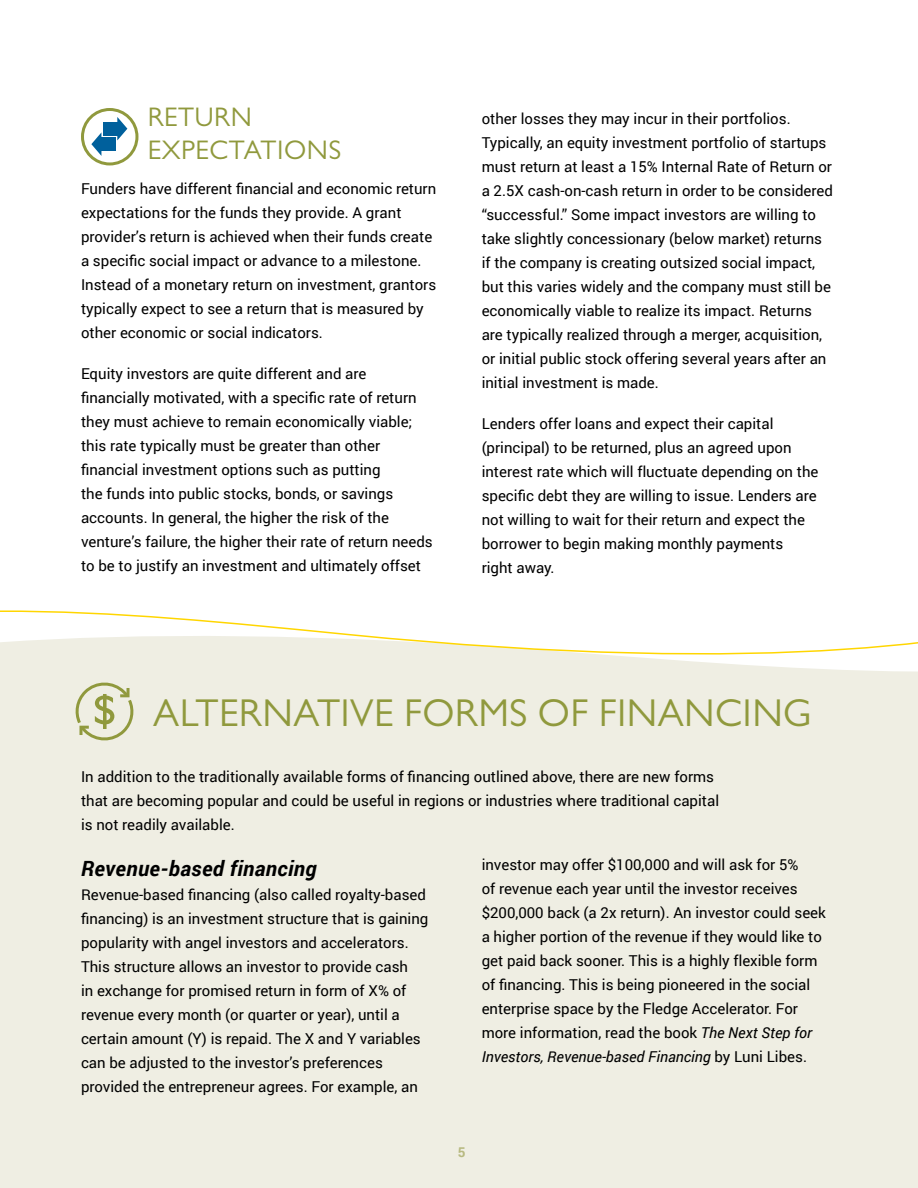
<style>
.page{position:relative;width:918px;height:1188px;background:#fff}
.page>*{position:absolute;margin:0;border:0;box-sizing:border-box;transform-origin:0 0}
.t1{font:39px "Gill Sans MT Pro";letter-spacing:.01em;color:#90993d}
.SH_1{font:27px/32.4px "Gill Sans MT Pro";letter-spacing:.02em;color:#90993d}
.SH_1-2{font:italic 700 21px "Roboto";letter-spacing:.02em;color:#000}
.SH_1-3{font:15px/24px "Roboto";color:#000}
.TX_Body_10_16{font:15px/24px "Roboto";color:#000}
.numbers-left{font:700 13.5px "Roboto";color:#b7b980}
.s1{font-style:italic}
</style>
<div class="page">
<div style="left:0;top:677px;width:918px;height:511px;background:#efeee3"></div>
<svg style="left:75px;top:682px;width:59px;height:59px"></svg>
<svg style="left:0;top:610px;width:918px;height:67px"></svg>
<div style="left:81px;top:108px;width:57px;height:57px;border:3px solid #90993d;border-radius:50%"></div>
<svg style="left:117px;top:117px;width:10px;height:23px"></svg>
<div style="left:104px;top:122px;width:14px;height:13px;background:#00609c"></div>
<svg style="left:91px;top:133px;width:10px;height:23px"></svg>
<div style="left:101px;top:138px;width:14px;height:13px;background:#00609c"></div>
<p class="SH_1" style="left:148px;top:101px;width:195px">RETURN<br>EXPECTATIONS</p>
<p class="SH_1-3" style="left:81px;top:176px;width:357px">Funders have different financial and economic return expectations for the funds they provide. A grant provider’s return is achieved when their funds create a specific social impact or advance to a milestone.<br>Instead of a monetary return on investment, grantors typically expect to see a return that is measured by other economic or social indicators.</p>
<p class="SH_1-3" style="left:81px;top:361px;width:353px">Equity investors are quite different and are financially motivated, with a specific rate of return they must achieve to remain economically viable; this rate typically must be greater than other financial investment options such as putting<br>the funds into public stocks, bonds, or savings accounts. In general, the higher the risk of the venture’s failure, the higher their rate of return needs to be to justify an investment and ultimately offset</p>
<p class="SH_1-3" style="left:482px;top:106px;width:353px">other losses they may incur in their portfolios.<br>Typically, an equity investment portfolio of startups must return at least a 15% Internal Rate of Return or a 2.5X cash-on-cash return in order to be considered “successful.” Some impact investors are willing to take slightly concessionary (below market) returns if the company is creating outsized social impact, but this varies widely and the company must still be economically viable to realize its impact. Returns are typically realized through a merger, acquisition, or initial public stock offering several years after an initial investment is made.</p>
<p class="SH_1-3" style="left:482px;top:411px;width:338px">Lenders offer loans and expect their capital (principal) to be returned, plus an agreed upon interest rate which will fluctuate depending on the specific debt they are willing to issue. Lenders are not willing to wait for their return and expect the borrower to begin making monthly payments<br>right away.</p>
<p class="t1" style="left:153px;top:690px;width:660px">ALTERNATIVE FORMS OF FINANCING</p>
<p class="SH_1-3" style="left:81px;top:764px;width:640px">In addition to the traditionally available forms of financing outlined above, there are new forms that are becoming popular and could be useful in regions or industries where traditional capital is not readily available.</p>
<p class="SH_1-2" style="left:81px;top:854px;width:237px">Revenue-based financing</p>
<p class="TX_Body_10_16" style="left:81px;top:882px;width:349px">Revenue-based financing (also called royalty-based financing) is an investment structure that is gaining popularity with angel investors and accelerators.<br>This structure allows an investor to provide cash<br>in exchange for promised return in form of X% of revenue every month (or quarter or year), until a certain amount (Y) is repaid. The X and Y variables can be adjusted to the investor’s preferences provided the entrepreneur agrees. For example, an</p>
<p class="TX_Body_10_16" style="left:482px;top:852px;width:346px">investor may offer $100,000 and will ask for 5%<br>of revenue each year until the investor receives $200,000 back (a 2x return). An investor could seek a higher portion of the revenue if they would like to get paid back sooner. This is a highly flexible form of financing. This is being pioneered in the social enterprise space by the Fledge Accelerator. For more information, read the book <span class="s1">The Next Step for Investors, Revenue-based Financing</span> by Luni Libes.</p>
<p class="numbers-left" style="left:458px;top:1142px;width:9px">5</p>
</div>
